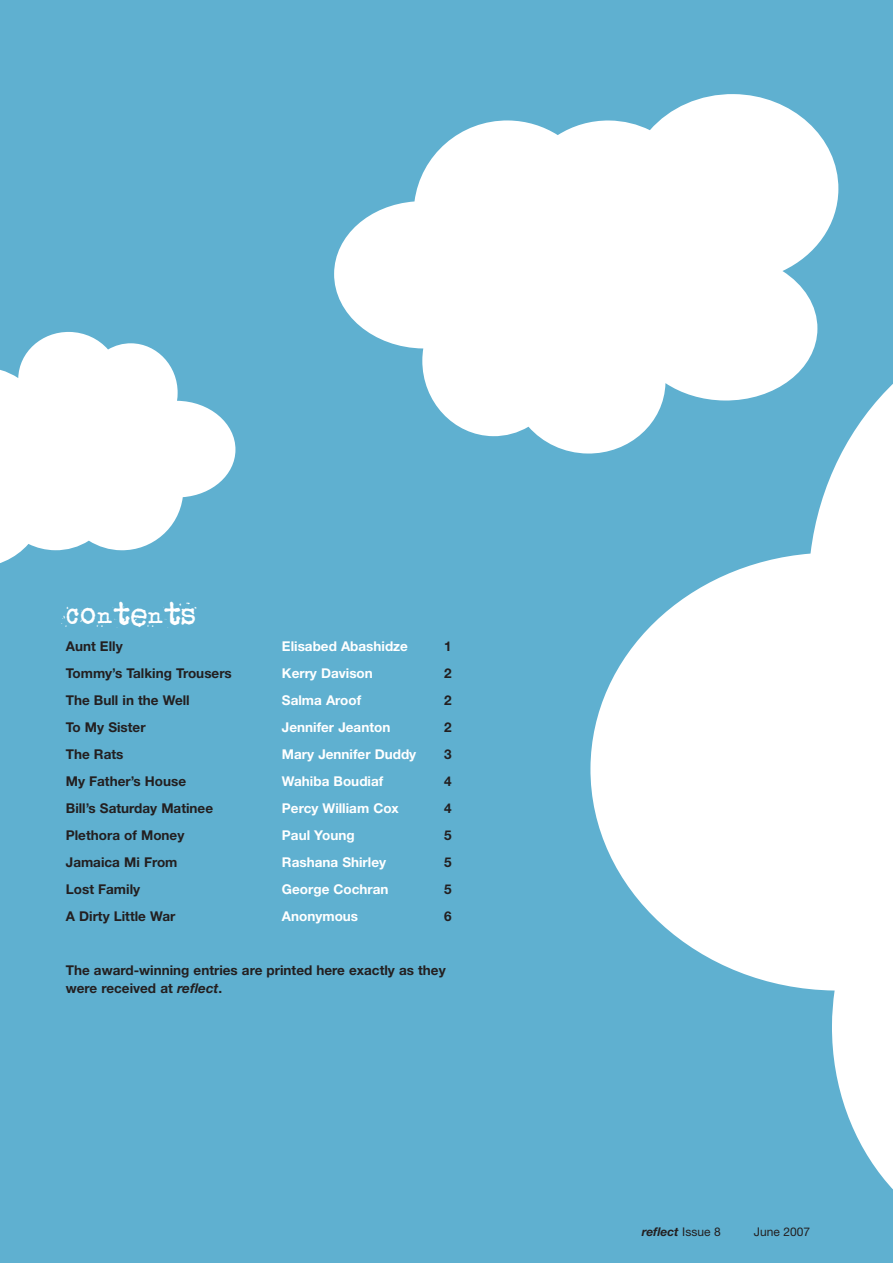
<style>
.page{position:relative;width:893px;height:1263px;background:#fff}
.page>*{position:absolute;margin:0;border:0;box-sizing:border-box;transform-origin:0 0}
.t1{font:27px "junko'stypewriter";color:#fff}
.t2{font:700 13.5px/18px "Helvetica Neue";color:#231f20}
.t3{font:700 13.5px "Helvetica Neue";color:#fff}
.t4{font:italic 700 12px "Helvetica Neue";color:#231f20}
.t5{font:12px "Helvetica Neue";color:#231f20}
.s1{font-style:italic}
.s2{font-weight:400;font-style:normal}
</style>
<div class="page">
<div style="left:0;top:0;width:892px;height:1263px;background:#5fb0d0"></div>
<svg style="left:590px;top:385px;width:302px;height:804px;fill:#fff"></svg>
<svg style="left:334px;top:94px;width:504px;height:360px;fill:#fff"></svg>
<svg style="left:0;top:332px;width:235px;height:231px;fill:#fff"></svg>
<h1 class="t1" style="left:66px;top:599px;width:132px">Contents</h1>
<p class="t2" style="left:66px;top:639px;width:58px">Aunt Elly</p>
<p class="t3" style="left:282px;top:642px;width:128px">Elisabed Abashidze</p>
<p class="t2" style="left:444px;top:639px;width:9px">1</p>
<p class="t2" style="left:66px;top:666px;width:167px">Tommy’s Talking Trousers</p>
<p class="t3" style="left:282px;top:669px;width:92px">Kerry Davison</p>
<p class="t2" style="left:444px;top:666px;width:9px">2</p>
<p class="t2" style="left:66px;top:693px;width:125px">The Bull in the Well</p>
<p class="t3" style="left:282px;top:696px;width:81px">Salma Aroof</p>
<p class="t2" style="left:444px;top:693px;width:9px">2</p>
<p class="t2" style="left:66px;top:720px;width:81px">To My Sister</p>
<p class="t3" style="left:282px;top:723px;width:110px">Jennifer Jeanton</p>
<p class="t2" style="left:444px;top:720px;width:9px">2</p>
<p class="t2" style="left:66px;top:747px;width:59px">The Rats</p>
<p class="t3" style="left:282px;top:750px;width:136px">Mary Jennifer Duddy</p>
<p class="t2" style="left:444px;top:747px;width:9px">3</p>
<p class="t2" style="left:66px;top:774px;width:122px">My Father’s House</p>
<p class="t3" style="left:282px;top:777px;width:103px">Wahiba Boudiaf</p>
<p class="t2" style="left:444px;top:774px;width:9px">4</p>
<p class="t2" style="left:66px;top:801px;width:149px">Bill’s Saturday Matinee</p>
<p class="t3" style="left:282px;top:804px;width:118px">Percy William Cox</p>
<p class="t2" style="left:444px;top:801px;width:9px">4</p>
<p class="t2" style="left:66px;top:828px;width:120px">Plethora of Money</p>
<p class="t3" style="left:282px;top:831px;width:74px">Paul Young</p>
<p class="t2" style="left:444px;top:828px;width:9px">5</p>
<p class="t2" style="left:66px;top:855px;width:113px">Jamaica Mi From</p>
<p class="t3" style="left:282px;top:858px;width:106px">Rashana Shirley</p>
<p class="t2" style="left:444px;top:855px;width:9px">5</p>
<p class="t2" style="left:66px;top:882px;width:76px">Lost Family</p>
<p class="t3" style="left:282px;top:885px;width:108px">George Cochran</p>
<p class="t2" style="left:444px;top:882px;width:9px">5</p>
<p class="t2" style="left:66px;top:909px;width:111px">A Dirty Little War</p>
<p class="t3" style="left:282px;top:912px;width:78px">Anonymous</p>
<p class="t2" style="left:444px;top:909px;width:9px">6</p>
<p class="t2" style="left:66px;top:963px;width:381px">The award-winning entries are printed here exactly as they were received at <span class="s1">reflect</span>.</p>
<p class="t4" style="left:641px;top:1227px;width:81px">reflect <span class="s2">Issue 8</span></p>
<p class="t5" style="left:753px;top:1227px;width:58px">June 2007</p>
</div>
